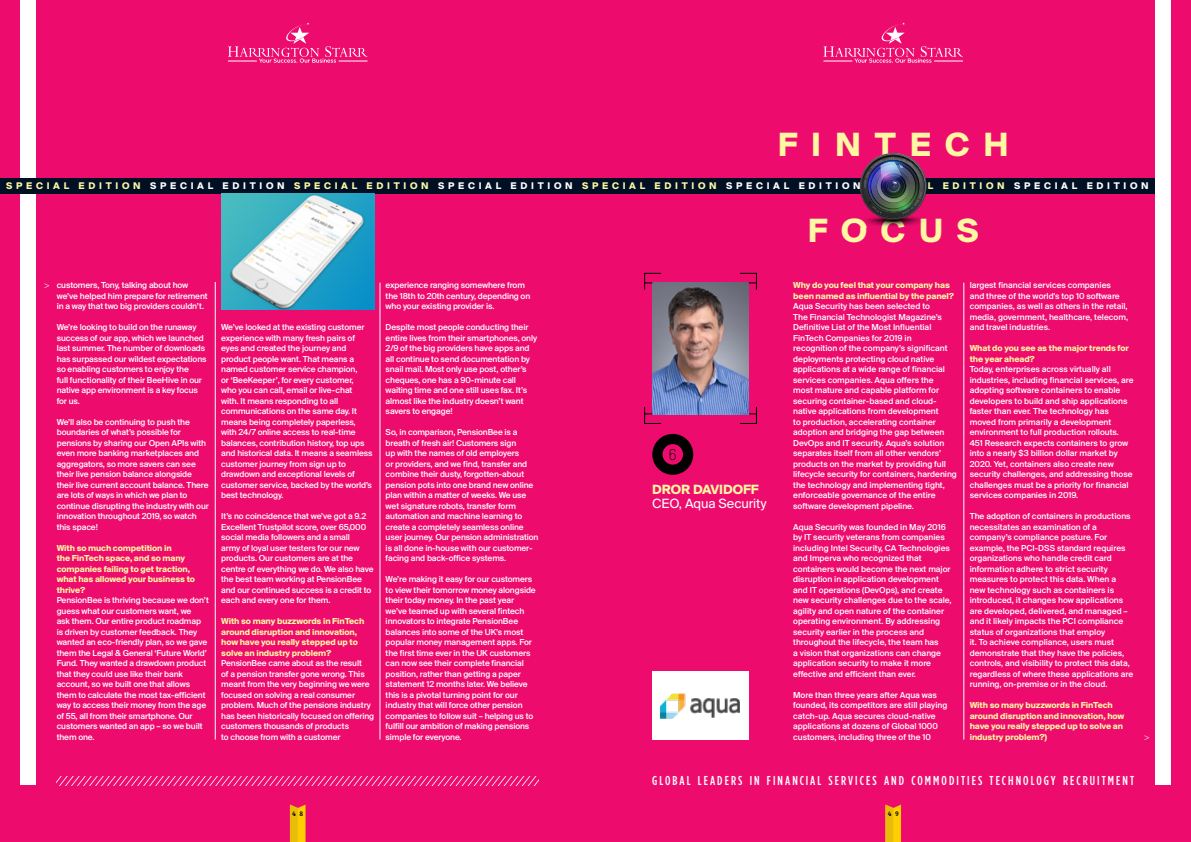
<style>
.page{position:relative;width:1191px;height:842px;background:#ed0c6e}
.page>*{position:absolute;margin:0;border:0;box-sizing:border-box;transform-origin:0 0}
.t1{font:700 35.1px "Suisse BP Intl";letter-spacing:.395em;color:#fff8a3}
.t2{font:300 15.4px "TSTARPRO";color:#000}
.t3{font:14px "Suisse BP Intl";letter-spacing:-.005em;color:#fff}
.t4{font:700 14px "Suisse BP Intl";letter-spacing:-.005em;color:#fff8a3}
.t5{font:500 12.9px "Gotham Condensed";letter-spacing:.16em;color:#fff}
.t6{font:700 10.1px "Suisse BP Intl";letter-spacing:.37em;color:#fff8a3}
.t7{font:500 9px/10.5px "Suisse BP Intl";letter-spacing:-.01em;color:#fff}
.t8{font:700 9px/10.5px "Suisse BP Intl";letter-spacing:-.01em;color:#fff8a3}
.t9{font:9px "Novarese";color:#fff}
.t10{font:7px "Bree Serif";color:#000}
.s1{color:#fff}
</style>
<div class="page">
<svg style="left:885px;top:804px;width:16px;height:38px"></svg>
<svg style="left:823px;top:23px;width:140px;height:40px"></svg>
<svg style="left:290px;top:804px;width:15px;height:38px"></svg>
<svg style="left:228px;top:23px;width:139px;height:40px"></svg>
<svg style="left:57px;top:776px;width:482px;height:9px"></svg>
<div style="left:1154px;top:0;width:16px;height:785px;background:#fff"></div>
<div style="left:21px;top:0;width:15px;height:785px;background:#fff"></div>
<hr style="left:215px;top:282px;width:1px;height:457px;background:#fff">
<hr style="left:380px;top:283px;width:1px;height:457px;background:#fff">
<div style="left:0;top:178px;width:1154px;height:16px;background:#000f24"></div>
<img style="left:221px;top:193px;width:153px;height:116px">
<svg style="left:644px;top:273px;width:112px;height:151px"></svg>
<svg style="left:652px;top:434px;width:41px;height:41px"></svg>
<hr style="left:963px;top:283px;width:1px;height:457px;background:#fff">
<div style="left:652px;top:671px;width:97px;height:69px;background:#fff"></div>
<img style="left:660px;top:693px;width:80px;height:26px">
<img style="left:860px;top:157px;width:67px;height:69px">
<h1 class="t1" style="left:778px;top:123px;width:232px">FINTECH</h1>
<p class="t6" style="left:6px;top:180px;width:1144px">SPECIAL EDITION <span class="s1">SPECIAL EDITION</span> SPECIAL EDITION <span class="s1">SPECIAL EDITION</span> SPECIAL EDITION <span class="s1">SPECIAL EDITION</span> SPECIAL EDITION <span class="s1">SPECIAL EDITION</span></p>
<h1 class="t1" style="left:807px;top:210px;width:173px">FOCUS</h1>
<p class="t7" style="left:57px;top:280px;width:152px">customers, Tony, talking about how we’ve helped him prepare for retirement in a way that two big providers couldn’t.</p>
<p class="t7" style="left:57px;top:322px;width:151px">We’re looking to build on the runaway success of our app, which we launched last summer. The number of downloads has surpassed our wildest expectations so enabling customers to enjoy the<br>full functionality of their BeeHive in our native app environment is a key focus for us.</p>
<p class="t7" style="left:57px;top:416px;width:154px">We’ll also be continuing to push the boundaries of what’s possible for pensions by sharing our Open APIs with even more banking marketplaces and aggregators, so more savers can see their live pension balance alongside their live current account balance. There are lots of ways in which we plan to continue disrupting the industry with our innovation throughout 2019, so watch this space!</p>
<p class="t8" style="left:57px;top:542px;width:140px">With so much competition in<br>the FinTech space, and so many companies failing to get traction, what has allowed your business to thrive?</p>
<p class="t7" style="left:57px;top:595px;width:154px">PensionBee is thriving because we don’t guess what our customers want, we<br>ask them. Our entire product roadmap is driven by customer feedback. They wanted an eco-friendly plan, so we gave them the Legal &amp; General ‘Future World’ Fund. They wanted a drawdown product that they could use like their bank account, so we built one that allows them to calculate the most tax-efficient way to access their money from the age of 55, all from their smartphone. Our customers wanted an app – so we built them one.</p>
<p class="t9" style="left:44px;top:280px;width:7px">&gt;</p>
<p class="t7" style="left:221px;top:322px;width:153px">We’ve looked at the existing customer experience with many fresh pairs of eyes and created the journey and product people want. That means a named customer service champion,<br>or ‘BeeKeeper’, for every customer,<br>who you can call, email or live-chat<br>with. It means responding to all communications on the same day. It means being completely paperless, with 24/7 online access to real-time balances, contribution history, top ups and historical data. It means a seamless customer journey from sign up to drawdown and exceptional levels of customer service, backed by the world’s best technology.</p>
<p class="t7" style="left:221px;top:511px;width:154px">It’s no coincidence that we’ve got a 9.2<br>Excellent Trustpilot score, over 65,000 social media followers and a small<br>army of loyal user testers for our new products. Our customers are at the centre of everything we do. We also have the best team working at PensionBee and our continued success is a credit to each and every one for them.</p>
<p class="t8" style="left:221px;top:616px;width:145px">With so many buzzwords in FinTech around disruption and innovation, how have you really stepped up to solve an industry problem?</p>
<p class="t7" style="left:221px;top:658px;width:155px">PensionBee came about as the result<br>of a pension transfer gone wrong. This meant from the very beginning we were focused on solving a real consumer problem. Much of the pensions industry has been historically focused on offering customers thousands of products<br>to choose from with a customer</p>
<p class="t7" style="left:386px;top:280px;width:146px">experience ranging somewhere from the 18th to 20th century, depending on who your existing provider is.</p>
<p class="t7" style="left:386px;top:322px;width:153px">Despite most people conducting their entire lives from their smartphones, only 2/9 of the big providers have apps and all continue to send documentation by snail mail. Most only use post, other’s cheques, one has a 90-minute call waiting time and one still uses fax. It’s almost like the industry doesn’t want savers to engage!</p>
<p class="t7" style="left:386px;top:427px;width:154px">So, in comparison, PensionBee is a breath of fresh air! Customers sign<br>up with the names of old employers<br>or providers, and we find, transfer and combine their dusty, forgotten-about pension pots into one brand new online plan within a matter of weeks. We use wet signature robots, transfer form automation and machine learning to create a completely seamless online user journey. Our pension administration is all done in-house with our customer&shy;facing and back-office systems.</p>
<p class="t7" style="left:386px;top:574px;width:152px">We’re making it easy for our customers to view their tomorrow money alongside their today money. In the past year we’ve teamed up with several fintech innovators to integrate PensionBee balances into some of the UK’s most popular money management apps. For the first time ever in the UK customers can now see their complete financial position, rather than getting a paper statement 12 months later. We believe this is a pivotal turning point for our industry that will force other pension companies to follow suit – helping us to fulfill our ambition of making pensions simple for everyone.</p>
<h2 class="t2" style="left:669px;top:445px;width:9px">6</h2>
<h3 class="t4" style="left:652px;top:481px;width:108px">DROR DAVIDOFF</h3>
<h3 class="t3" style="left:652px;top:495px;width:116px">CEO, Aqua Security</h3>
<p class="t8" style="left:793px;top:280px;width:162px">Why do you feel that your company has been named as influential by the panel?</p>
<p class="t7" style="left:793px;top:301px;width:165px">Aqua Security has been selected to<br>The Financial Technologist Magazine’s Definitive List of the Most Influential FinTech Companies for 2019 in recognition of the company’s significant deployments protecting cloud native applications at a wide range of financial services companies. Aqua offers the<br>most mature and capable platform for securing container-based and cloud&shy;native applications from development<br>to production, accelerating container adoption and bridging the gap between DevOps and IT security. Aqua’s solution separates itself from all other vendors’ products on the market by providing full lifecycle security for containers, hardening the technology and implementing tight, enforceable governance of the entire software development pipeline.</p>
<p class="t7" style="left:793px;top:521px;width:160px">Aqua Security was founded in May 2016 by IT security veterans from companies including Intel Security, CA Technologies and Imperva who recognized that containers would become the next major disruption in application development and IT operations (DevOps), and create new security challenges due to the scale, agility and open nature of the container operating environment. By addressing security earlier in the process and throughout the lifecycle, the team has<br>a vision that organizations can change application security to make it more effective and efficient than ever.</p>
<p class="t7" style="left:793px;top:689px;width:156px">More than three years after Aqua was founded, its competitors are still playing catch-up. Aqua secures cloud-native applications at dozens of Global 1000 customers, including three of the 10</p>
<p class="t7" style="left:969px;top:280px;width:160px">largest financial services companies<br>and three of the world's top 10 software companies, as well as others in the retail, media, government, healthcare, telecom, and travel industries.</p>
<p class="t8" style="left:969px;top:343px;width:161px">What do you see as the major trends for the year ahead?</p>
<p class="t7" style="left:969px;top:364px;width:165px">Today, enterprises across virtually all industries, including financial services, are adopting software containers to enable developers to build and ship applications faster than ever. The technology has moved from primarily a development environment to full production rollouts.<br>451 Research expects containers to grow into a nearly $3 billion dollar market by 2020. Yet, containers also create new security challenges, and addressing those challenges must be a priority for financial services companies in 2019.</p>
<p class="t7" style="left:969px;top:511px;width:165px">The adoption of containers in productions necessitates an examination of a company’s compliance posture. For example, the PCI-DSS standard requires organizations who handle credit card information adhere to strict security measures to protect this data. When a new technology such as containers is introduced, it changes how applications are developed, delivered, and managed – and it likely impacts the PCI compliance status of organizations that employ<br>it. To achieve compliance, users must demonstrate that they have the policies, controls, and visibility to protect this data, regardless of where these applications are running, on-premise or in the cloud.</p>
<p class="t8" style="left:969px;top:700px;width:156px">With so many buzzwords in FinTech around disruption and innovation, how have you really stepped up to solve an industry problem?)</p>
<p class="t9" style="left:1144px;top:732px;width:7px">&gt;</p>
<h3 class="t5" style="left:652px;top:774px;width:483px">GLOBAL LEADERS IN FINANCIAL SERVICES AND COMMODITIES TECHNOLOGY RECRUITMENT</h3>
<p class="t10" style="left:292px;top:808px;width:12px">4 8</p>
<p class="t10" style="left:887px;top:808px;width:12px">4 9</p>
</div>
